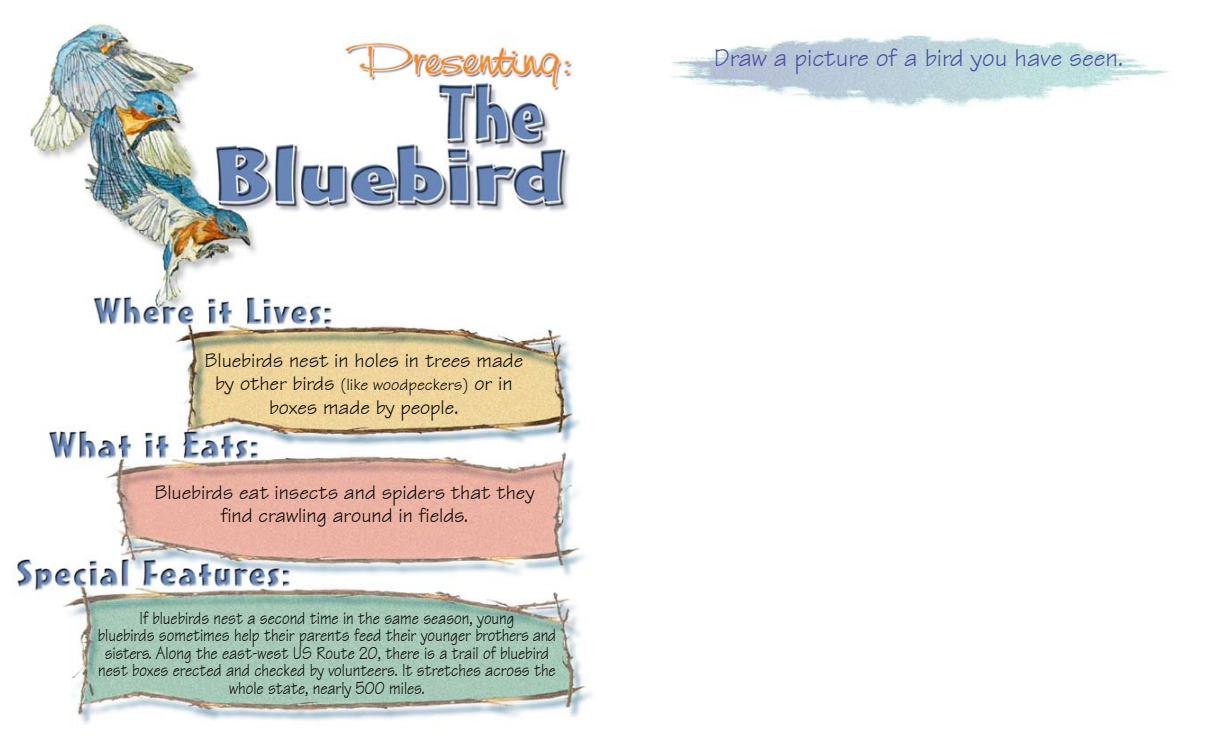
<style>
.page{position:relative;width:1215px;height:754px;background:#fff}
.page>*{position:absolute;margin:0;border:0;box-sizing:border-box;transform-origin:0 0}
.t1{font:26.25px "Technical Plain";color:#464a9f}
.t2{font:21.25px/23.8px "Technical Plain";color:#000;text-align:center}
.t3{font:18.75px/17.5px "Technical Plain";color:#000;text-align:center;scale:.85 1}
.t4{font:17.5px "Technical Plain";color:#000}
.s1{font-size:21.25px}
</style>
<div class="page">
<img style="left:671px;top:35px;width:499px;height:73px">
<img style="left:13px;top:22px;width:578px;height:702px">
<p class="t2" style="left:204px;top:348px;width:320px">Bluebirds nest in holes in trees made</p>
<p class="t4" style="left:215px;top:374px;width:299px"><span class="s1">by other birds</span> (like woodpeckers) <span class="s1">or in</span></p>
<p class="t2" style="left:269px;top:395px;width:191px">boxes made by people.</p>
<p class="t2" style="left:154px;top:480px;width:382px">Bluebirds eat insects and spiders that they find crawling around in fields.</p>
<p class="t3" style="left:98px;top:609px;width:541px">If bluebirds nest a second time in the same season, young<br>bluebirds sometimes help their parents feed their younger brothers and sisters. Along the east-west US Route 20, there is a trail of bluebird nest boxes erected and checked by volunteers. It stretches across the whole state, nearly 500 miles.</p>
<h1 class="t1" style="left:714px;top:42px;width:411px">Draw a picture of a bird you have seen.</h1>
</div>
